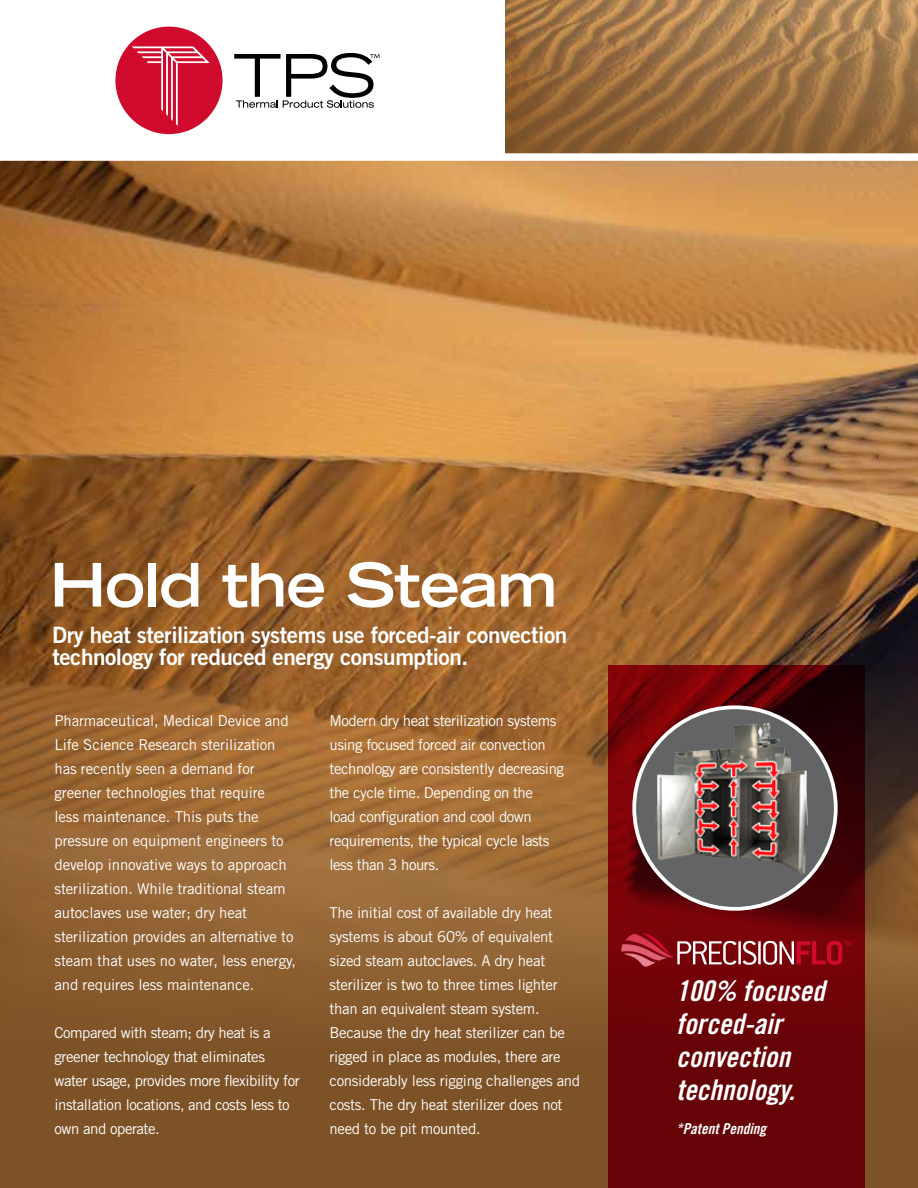
<style>
.page{position:relative;width:918px;height:1188px;background:#fff}
.page>*{position:absolute;margin:0;border:0;box-sizing:border-box;transform-origin:0 0}
.t1{font:700 expanded 60px "Trade Gothic LT Std";letter-spacing:-.02em;color:#fff}
.t2{font:28.5px/33px "Trade Gothic LT Std Bd Cn 20 Obl";color:#fff}
.t3{font:22.5px/22.5px "Trade Gothic LT Std Bd 2";letter-spacing:-.02em;color:#fff}
.t4{font:15px/24px "Trade Gothic LT Std";letter-spacing:-.02em;color:#fff}
.t5{font:15px "Trade Gothic LT Std Bd Cn 20 Obl";color:#fff}
</style>
<div class="page">
<img style="left:505px;top:0;width:413px;height:153px">
<img style="left:0;top:161px;width:918px;height:1027px">
<svg style="left:608px;top:665px;width:256px;height:523px;fill:#650306"></svg>
<hr style="left:738px;top:941px;width:3px;height:23px;background:#fff">
<svg style="left:743px;top:941px;width:13px;height:24px"></svg>
<hr style="left:758px;top:941px;width:3px;height:23px;background:#fff">
<svg style="left:763px;top:941px;width:88px;height:24px"></svg>
<svg style="left:621px;top:933px;width:115px;height:34px"></svg>
<div style="left:115px;top:27px;width:108px;height:107px;background:#cf0a2c;border-radius:50%"></div>
<svg style="left:132px;top:46px;width:78px;height:80px"></svg>
<svg style="left:234px;top:53px;width:146px;height:55px"></svg>
<div style="left:634px;top:707px;width:202px;height:202px;background:#636466;border-radius:50%"></div>
<div style="left:632px;top:705px;width:206px;height:206px;border:4px solid #fff;border-radius:50%"></div>
<img style="left:656px;top:723px;width:152px;height:152px">
<h1 class="t1" style="left:50px;top:546px;width:509px">Hold the Steam</h1>
<h3 class="t3" style="left:52px;top:623px;width:517px">Dry heat sterilization systems use forced-air convection technology for reduced energy consumption.</h3>
<p class="t4" style="left:54px;top:709px;width:243px">Pharmaceutical, Medical Device and Life Science Research sterilization has recently seen a demand for greener technologies that require<br>less maintenance. This puts the pressure on equipment engineers to develop innovative ways to approach sterilization. While traditional steam autoclaves use water; dry heat sterilization provides an alternative to steam that uses no water, less energy, and requires less maintenance.</p>
<p class="t4" style="left:54px;top:1021px;width:247px">Compared with steam; dry heat is a greener technology that eliminates water usage, provides more flexibility for installation locations, and costs less to own and operate.</p>
<p class="t4" style="left:330px;top:709px;width:236px">Modern dry heat sterilization systems using focused forced air convection technology are consistently decreasing the cycle time. Depending on the<br>load configuration and cool down requirements, the typical cycle lasts less than 3 hours.</p>
<p class="t4" style="left:330px;top:901px;width:252px">The initial cost of available dry heat systems is about 60% of equivalent sized steam autoclaves. A dry heat sterilizer is two to three times lighter than an equivalent steam system.<br>Because the dry heat sterilizer can be rigged in place as modules, there are considerably less rigging challenges and costs. The dry heat sterilizer does not need to be pit mounted.</p>
<h2 class="t2" style="left:676px;top:974px;width:150px">100% focused forced-air convection technology.</h2>
<p class="t5" style="left:676px;top:1120px;width:91px">*Patent Pending</p>
</div>
